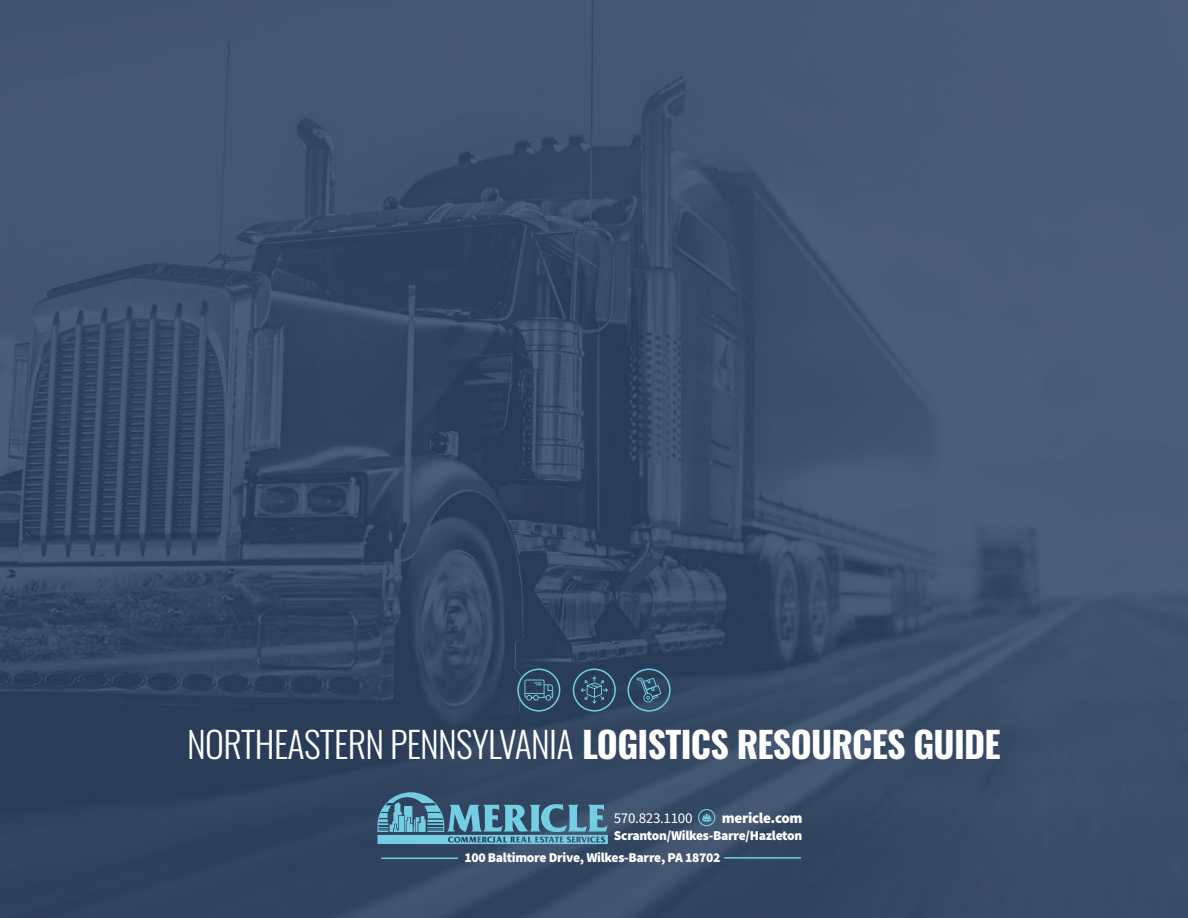
<style>
.page{position:relative;width:1188px;height:918px;background:#fff}
.page>*{position:absolute;margin:0;border:0;box-sizing:border-box;transform-origin:0 0}
.t1{font:300 36px "Oswald";letter-spacing:-.02em;color:#fff}
.t2{font:15px "Source Sans Pro";letter-spacing:-.02em;color:#fff}
.t3{font:900 15px "Source Sans Pro";letter-spacing:-.02em;color:#fff}
.t4{font:900 13.5px "Source Sans Pro";letter-spacing:-.02em;color:#fff}
.s1{font-weight:700}
</style>
<div class="page">
<img style="left:0;top:0;width:1188px;height:918px">
<div style="left:698px;top:809px;width:17px;height:17px;border:1px solid #73cee3;border-radius:50%"></div>
<svg style="left:702px;top:814px;width:10px;height:8px"></svg>
<svg style="left:377px;top:792px;width:231px;height:52px;background:#4f829b"></svg>
<hr style="left:381px;top:858px;width:77px;height:1px;background:#73cee3">
<hr style="left:724px;top:857px;width:77px;height:2px;background:#73cee3">
<div style="left:517px;top:669px;width:43px;height:43px;border:2px solid #73cee3;border-radius:50%"></div>
<div style="left:573px;top:669px;width:43px;height:43px;border:2px solid #73cee3;border-radius:50%"></div>
<div style="left:628px;top:669px;width:43px;height:43px;border:2px solid #73cee3;border-radius:50%"></div>
<svg style="left:581px;top:677px;width:27px;height:26px"></svg>
<svg style="left:524px;top:680px;width:29px;height:21px"></svg>
<svg style="left:637px;top:678px;width:25px;height:25px"></svg>
<h1 class="t1" style="left:187px;top:712px;width:815px">NORTHEASTERN PENNSYLVANIA <span class="s1">LOGISTICS RESOURCES GUIDE</span></h1>
<p class="t2" style="left:614px;top:808px;width:80px">570.823.1100</p>
<p class="t3" style="left:722px;top:808px;width:82px">mericle.com</p>
<p class="t4" style="left:614px;top:826px;width:190px">Scranton/Wilkes-Barre/Hazleton</p>
<p class="t4" style="left:464px;top:849px;width:258px">100 Baltimore Drive, Wilkes-Barre, PA 18702</p>
</div>
